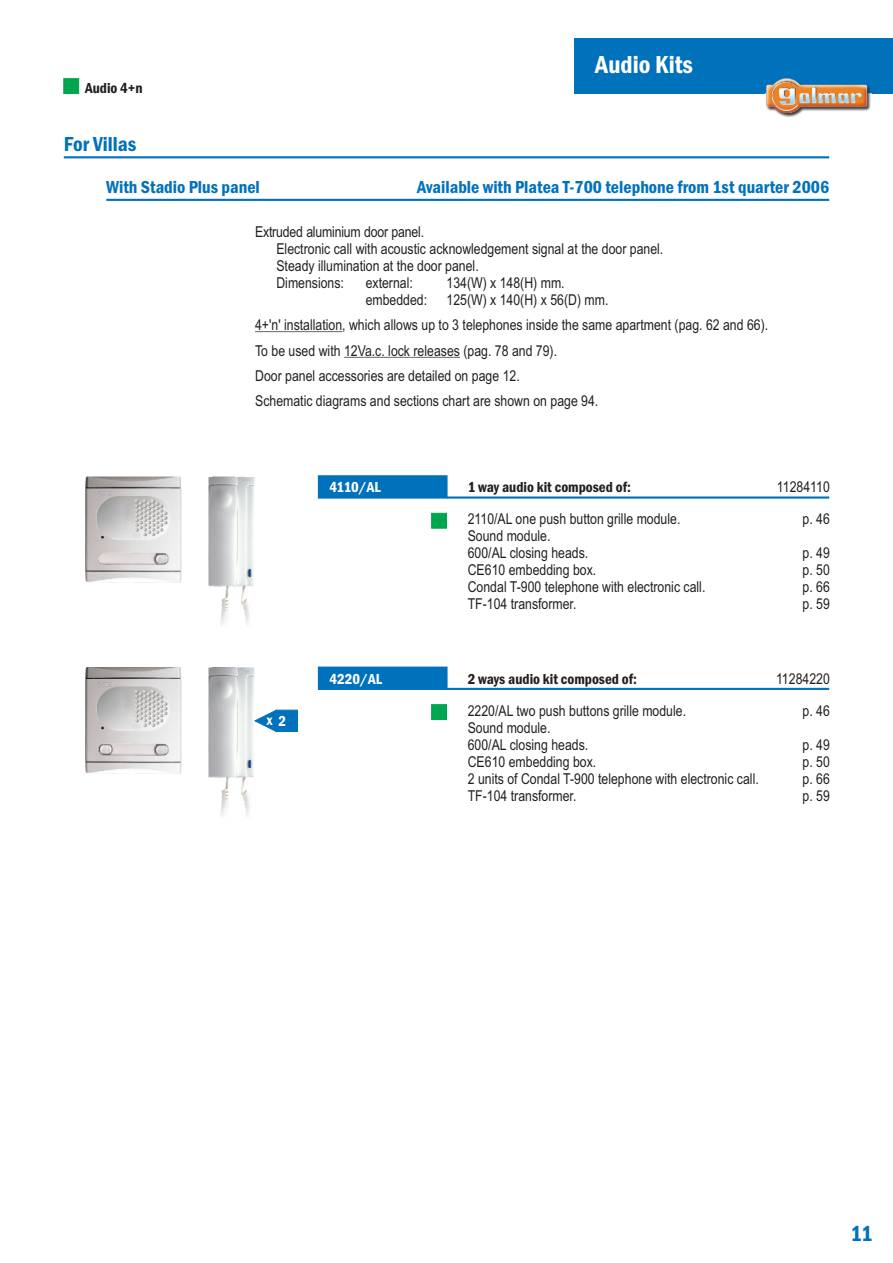
<style>
.page{position:relative;width:893px;height:1263px;background:#fff}
.page>*{position:absolute;margin:0;border:0;box-sizing:border-box;transform-origin:0 0}
.t1{font:600 condensed 25.5px "Franklin Gothic";color:#fff}
.t2{font:600 condensed 22.5px "Franklin Gothic";color:#0072bc}
.t3{font:600 condensed 21px "Franklin Gothic";color:#0072bc}
.t4{font:600 condensed 18px "Franklin Gothic";color:#0072bc}
.t5{font:15px/17px "Arial Narrow";color:#231f20}
.t6{font:600 condensed 15px "Franklin Gothic";color:#231f20}
.t7{font:600 condensed 15px "Franklin Gothic";color:#fff}
</style>
<div class="page">
<hr style="left:446px;top:688px;width:383px;height:2px;background:#0072bc">
<div style="left:317px;top:666px;width:132px;height:24px;background:#0072bc"></div>
<hr style="left:446px;top:496px;width:383px;height:3px;background:#0072bc">
<svg style="left:317px;top:475px;width:132px;height:24px;background:#0a77be"></svg>
<hr style="left:106px;top:199px;width:723px;height:2px;background:#0072bc">
<hr style="left:64px;top:156px;width:765px;height:2px;background:#0072bc">
<img style="left:208px;top:476px;width:47px;height:192px">
<img style="left:208px;top:668px;width:47px;height:148px">
<svg style="left:255px;top:710px;width:43px;height:22px"></svg>
<svg style="left:431px;top:513px;width:16px;height:15px"></svg>
<svg style="left:431px;top:704px;width:16px;height:16px"></svg>
<svg style="left:63px;top:78px;width:16px;height:16px"></svg>
<img style="left:85px;top:476px;width:96px;height:107px">
<img style="left:85px;top:668px;width:96px;height:106px">
<div style="left:574px;top:38px;width:319px;height:56px;background:#0072bc"></div>
<img style="left:765px;top:79px;width:107px;height:38px">
<hr style="left:255px;top:331px;width:87px;height:1px;background:#231f20">
<hr style="left:344px;top:357px;width:116px;height:1px;background:#231f20">
<p class="t6" style="left:85px;top:83px;width:59px">Audio 4+n</p>
<h3 class="t3" style="left:64px;top:136px;width:74px">For Villas</h3>
<p class="t4" style="left:106px;top:181px;width:155px">With Stadio Plus panel</p>
<h1 class="t1" style="left:595px;top:55px;width:99px">Audio Kits</h1>
<p class="t4" style="left:417px;top:181px;width:414px">Available with Platea T-700 telephone from 1st quarter 2006</p>
<p class="t5" style="left:276px;top:224px;width:388px;text-indent:-21px">Extruded aluminium door panel.<br>Electronic call with acoustic acknowledgement signal at the door panel.<br>Steady illumination at the door panel.<br>Dimensions:</p>
<p class="t5" style="left:366px;top:275px;width:49px">external:</p>
<p class="t5" style="left:446px;top:275px;width:120px">134(W) x 148(H) mm.</p>
<p class="t5" style="left:366px;top:292px;width:63px">embedded:</p>
<p class="t5" style="left:255px;top:288px;width:515px;line-height:25.5px;text-indent:191px">125(W) x 140(H) x 56(D) mm.<br>4+'n' installation, which allows up to 3 telephones inside the same apartment (pag. 62 and 66).<br>To be used with 12Va.c. lock releases (pag. 78 and 79).<br>Door panel accessories are detailed on page 12.<br>Schematic diagrams and sections chart are shown on page 94.</p>
<p class="t7" style="left:330px;top:482px;width:53px">4110/AL</p>
<p class="t5" style="left:777px;top:480px;width:54px">11284110</p>
<p class="t6" style="left:468px;top:482px;width:165px">1 way audio kit composed of:</p>
<p class="t5" style="left:468px;top:512px;width:239px">2110/AL one push button grille module.<br>Sound module.<br>600/AL closing heads.<br>CE610 embedding box.<br>Condal T-900 telephone with electronic call.<br>TF-104 transformer.</p>
<p class="t5" style="left:802px;top:512px;width:29px">p. 46</p>
<p class="t5" style="left:802px;top:546px;width:29px;text-align:justify">p. 49 p. 50 p. 66 p. 59</p>
<p class="t7" style="left:267px;top:715px;width:21px">x 2</p>
<p class="t7" style="left:330px;top:673px;width:54px">4220/AL</p>
<p class="t5" style="left:776px;top:671px;width:55px">11284220</p>
<p class="t6" style="left:468px;top:673px;width:171px">2 ways audio kit composed of:</p>
<p class="t5" style="left:468px;top:703px;width:293px">2220/AL two push buttons grille module.<br>Sound module.<br>600/AL closing heads.<br>CE610 embedding box.<br>2 units of Condal T-900 telephone with electronic call.<br>TF-104 transformer.</p>
<p class="t5" style="left:802px;top:703px;width:29px">p. 46</p>
<p class="t5" style="left:802px;top:737px;width:29px;text-align:justify">p. 49 p. 50 p. 66 p. 59</p>
<h2 class="t2" style="left:850px;top:1226px;width:24px">11</h2>
</div>
